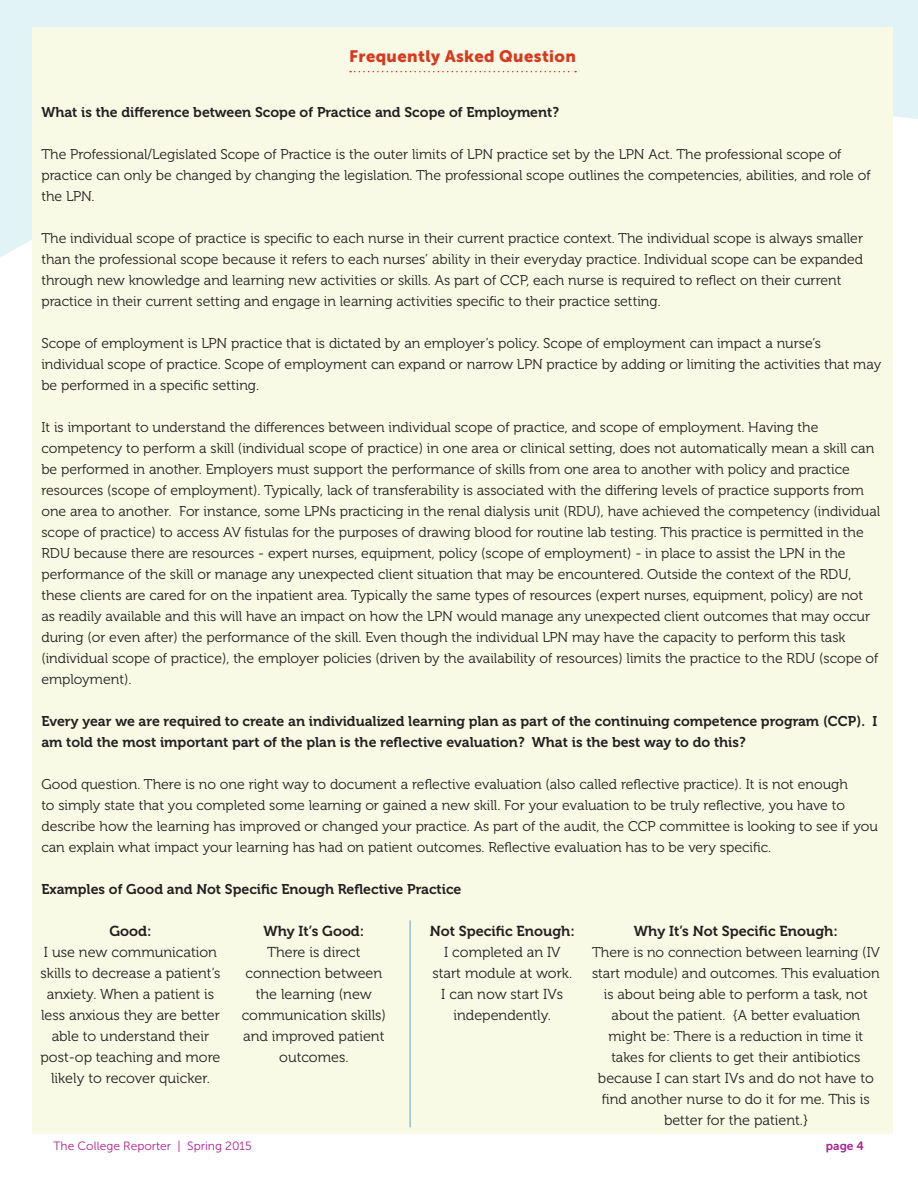
<style>
.page{position:relative;width:918px;height:1188px;background:#fff}
.page>*{position:absolute;margin:0;border:0;box-sizing:border-box;transform-origin:0 0}
.Sidebar_Head_1{font:16.5px "Museo Sans 900";letter-spacing:.025em;color:#d8381e}
.Sidebar_1{font:14.4px/21px "Museo 300";color:#231f20;text-align:center}
.Sidebar_1-2{font:14.4px "Museo 700";color:#231f20}
.Sidebar_1-3{font:14.1px/21px "Museo 300";color:#231f20}
.Sidebar_1-4{font:14.1px/21px "Museo 700";color:#231f20}
.t1{font:12px "Museo Sans 300";color:#ab208e}
.t2{font:12px "Museo Sans 700";color:#ab208e}
.s1{font-size:14.1px}
</style>
<div class="page">
<svg style="left:0;top:0;width:918px;height:258px;background:#e4f4f8"></svg>
<div style="left:32px;top:27px;width:861px;height:1107px;background:#f9fae6"></div>
<svg style="left:350px;top:71px;width:226px;height:1px"></svg>
<hr style="left:410px;top:920px;width:1px;height:207px;background:#0068a9">
<p class="Sidebar_Head_1" style="left:349px;top:47px;width:228px">Frequently Asked Question</p>
<p class="Sidebar_1-4" style="left:41px;top:102px;width:519px">What is the difference between Scope of Practice and Scope of Employment?</p>
<p class="Sidebar_1-3" style="left:41px;top:144px;width:831px">The Professional/Legislated Scope of Practice is the outer limits of LPN practice set by the LPN Act. The professional scope of practice can only be changed by changing the legislation. The professional scope outlines the competencies, abilities, and role of the LPN.</p>
<p class="Sidebar_1-3" style="left:41px;top:228px;width:823px">The individual scope of practice is specific to each nurse in their current practice context. The individual scope is always smaller than the professional scope because it refers to each nurses’ ability in their everyday practice. Individual scope can be expanded through new knowledge and learning new activities or skills. As part of CCP, each nurse is required to reflect on their current practice in their current setting and engage in learning activities specific to their practice setting.</p>
<p class="Sidebar_1-3" style="left:41px;top:333px;width:841px">Scope of employment is LPN practice that is dictated by an employer’s policy. Scope of employment can impact a nurse’s individual scope of practice. Scope of employment can expand or narrow LPN practice by adding or limiting the activities that may be performed in a specific setting.</p>
<p class="Sidebar_1-3" style="left:41px;top:417px;width:840px">It is important to understand the differences between individual scope of practice, and scope of employment. Having the competency to perform a skill (individual scope of practice) in one area or clinical setting, does not automatically mean a skill can be performed in another. Employers must support the performance of skills from one area to another with policy and practice resources (scope of employment). Typically, lack of transferability is associated with the differing levels of practice supports from one area to another. For instance, some LPNs practicing in the renal dialysis unit (RDU), have achieved the competency (individual scope of practice) to access AV fistulas for the purposes of drawing blood for routine lab testing. This practice is permitted in the RDU because there are resources - expert nurses, equipment, policy (scope of employment) - in place to assist the LPN in the performance of the skill or manage any unexpected client situation that may be encountered. Outside the context of the RDU, these clients are cared for on the inpatient area. Typically the same types of resources (expert nurses, equipment, policy) are not as readily available and this will have an impact on how the LPN would manage any unexpected client outcomes that may occur during (or even after) the performance of the skill. Even though the individual LPN may have the capacity to perform this task (individual scope of practice), the employer policies (driven by the availability of resources) limits the practice to the RDU (scope of employment).</p>
<p class="Sidebar_1-4" style="left:41px;top:711px;width:837px">Every year we are required to create an individualized learning plan as part of the continuing competence program (CCP). I am told the most important part of the plan is the reflective evaluation? What is the best way to do this?</p>
<p class="Sidebar_1-3" style="left:41px;top:774px;width:838px">Good question. There is no one right way to document a reflective evaluation (also called reflective practice). It is not enough<br>to simply state that you completed some learning or gained a new skill. For your evaluation to be truly reflective, you have to describe how the learning has improved or changed your practice. As part of the audit, the CCP committee is looking to see if you can explain what impact your learning has had on patient outcomes. Reflective evaluation has to be very specific.</p>
<p class="Sidebar_1-4" style="left:41px;top:879px;width:422px">Examples of Good and Not Specific Enough Reflective Practice</p>
<p class="Sidebar_1-2" style="left:109px;top:923px;width:44px">Good:</p>
<p class="Sidebar_1" style="left:40px;top:942px;width:182px">I use new communication skills to decrease a patient’s anxiety. When a patient is less anxious they are better able to understand their post-op teaching and more likely to recover quicker.</p>
<p class="Sidebar_1-2" style="left:263px;top:923px;width:102px">Why It’s Good:</p>
<p class="Sidebar_1" style="left:242px;top:942px;width:146px">There is direct connection between the learning (new communication skills) and improved patient outcomes.</p>
<p class="Sidebar_1-2" style="left:634px;top:923px;width:205px">Why It’s Not Specific Enough:</p>
<p class="Sidebar_1-3" style="left:592px;top:942px;width:289px;text-align:center">There is no connection between learning (IV start module) and outcomes. This evaluation is about being able to perform a task, not about the patient. {A better evaluation might be: There is a reduction in time it</p>
<p class="Sidebar_1" style="left:598px;top:1047px;width:277px"><span class="s1">takes for</span> clients to get their antibiotics because I can start IVs and do not have to find another nurse to do it for me. This is better for the patient.}</p>
<p class="Sidebar_1-2" style="left:430px;top:923px;width:146px">Not Specific Enough:</p>
<p class="Sidebar_1" style="left:432px;top:942px;width:141px">I completed an IV start module at work.<br>I can now start IVs independently.</p>
<p class="t1" style="left:54px;top:1140px;width:200px">The College Reporter | Spring 2015</p>
<p class="t2" style="left:826px;top:1139px;width:40px">page 4</p>
</div>
